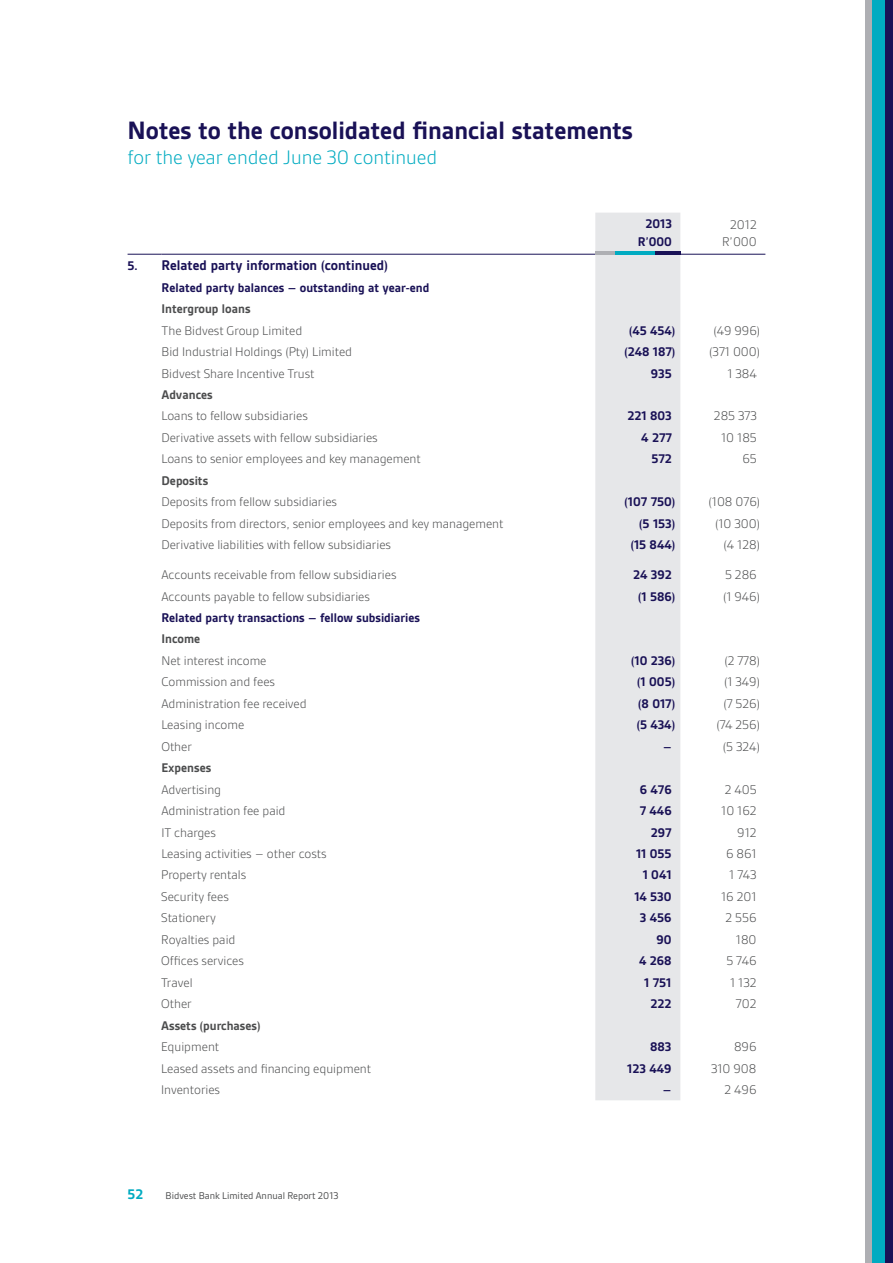
<style>
.page{position:relative;width:893px;height:1263px;background:#fff}
.page>*{position:absolute;margin:0;border:0;box-sizing:border-box;transform-origin:0 0}
.t1{font:700 27px "Gesta";color:#191156}
.t2{font:300 21px "Gesta";color:#00abc1}
.t3{font:700 15px "Gesta";color:#191156}
.t4{font:700 15px "Gesta";color:#00abc1}
.t5{font:300 13.5px/21.5px "Gesta";color:#4b4c4d}
.t6{font:700 13.5px/21.5px "Gesta";color:#191156}
.t7{font:700 13.5px/21.5px "Gesta";color:#4b4c4d}
.t8{font:10.5px "Gesta";color:#4b4c4d}
.s1{font-size:13.5px}
.s2{color:#4b4c4d}
.s3{font-weight:300;color:#4b4c4d}
.s4{font-weight:700}
.s5{font-weight:300}
</style>
<div class="page">
<div style="left:885px;top:0;width:8px;height:1263px;background:#191156"></div>
<div style="left:865px;top:0;width:13px;height:1263px;background:#aeafb3"></div>
<div style="left:872px;top:0;width:13px;height:1263px;background:#00abc1"></div>
<div style="left:595px;top:213px;width:85px;height:887px;background:#e6e7e9"></div>
<hr style="left:128px;top:254px;width:34px;height:1px;background:#191156">
<hr style="left:162px;top:254px;width:433px;height:1px;background:#191156">
<hr style="left:680px;top:254px;width:85px;height:1px;background:#191156">
<hr style="left:655px;top:251px;width:25px;height:4px;background:#191156">
<hr style="left:595px;top:251px;width:40px;height:4px;background:#aeafb3">
<hr style="left:615px;top:251px;width:40px;height:4px;background:#00abc1">
<p class="t1" style="left:128px;top:115px;width:507px">Notes to the consolidated financial statements</p>
<p class="t2" style="left:128px;top:146px;width:311px">for the year ended June 30 continued</p>
<p class="t3" style="left:128px;top:257px;width:262px"><span class="s1">5.</span> Related party information (continued)</p>
<p class="t6" style="left:162px;top:277px;width:269px">Related party balances – outstanding at year-end<br><span class="s2">Intergroup loans<br></span><span class="s3">The Bidvest Group Limited</span></p>
<p class="t6" style="left:638px;top:214px;width:35px;line-height:18px;text-align:center">2013<br>R’000</p>
<p class="t5" style="left:722px;top:217px;width:36px;line-height:16.5px;text-align:center">2012<br>R’000</p>
<p class="t6" style="left:629px;top:320px;width:48px">(45 454)</p>
<p class="t5" style="left:713px;top:320px;width:48px">(49 996)</p>
<p class="t5" style="left:162px;top:341px;width:192px">Bid Industrial Holdings (Pty) Limited</p>
<p class="t6" style="left:624px;top:341px;width:52px">(248 187)</p>
<p class="t5" style="left:709px;top:341px;width:52px">(371 000)</p>
<p class="t5" style="left:162px;top:362px;width:154px">Bidvest Share Incentive Trust</p>
<p class="t6" style="left:651px;top:363px;width:22px">935</p>
<p class="t5" style="left:727px;top:362px;width:31px">1 384</p>
<p class="t5" style="left:162px;top:384px;width:148px"><span class="s4">Advances<br></span>Loans to fellow subsidiaries</p>
<p class="t6" style="left:627px;top:405px;width:46px">221 803</p>
<p class="t5" style="left:714px;top:405px;width:44px">285 373</p>
<p class="t5" style="left:162px;top:427px;width:218px">Derivative assets with fellow subsidiaries</p>
<p class="t6" style="left:641px;top:427px;width:32px">4 277</p>
<p class="t5" style="left:721px;top:427px;width:37px">10 185</p>
<p class="t5" style="left:162px;top:448px;width:261px">Loans to senior employees and key management</p>
<p class="t6" style="left:651px;top:448px;width:22px">572</p>
<p class="t5" style="left:742px;top:448px;width:16px">65</p>
<p class="t5" style="left:161px;top:470px;width:177px"><span class="s4">Deposits<br></span>Deposits from fellow subsidiaries</p>
<p class="t6" style="left:625px;top:491px;width:52px">(107 750)</p>
<p class="t5" style="left:709px;top:491px;width:53px">(108 076)</p>
<p class="t5" style="left:161px;top:513px;width:343px">Deposits from directors, senior employees and key management</p>
<p class="t6" style="left:639px;top:513px;width:37px">(5 153)</p>
<p class="t5" style="left:715px;top:513px;width:47px">(10 300)</p>
<p class="t5" style="left:161px;top:534px;width:231px">Derivative liabilities with fellow subsidiaries</p>
<p class="t6" style="left:631px;top:534px;width:46px">(15 844)</p>
<p class="t5" style="left:724px;top:534px;width:38px">(4 128)</p>
<p class="t5" style="left:161px;top:564px;width:237px">Accounts receivable from fellow subsidiaries</p>
<p class="t6" style="left:633px;top:564px;width:40px">24 392</p>
<p class="t5" style="left:725px;top:564px;width:33px">5 286</p>
<p class="t5" style="left:161px;top:586px;width:210px">Accounts payable to fellow subsidiaries</p>
<p class="t6" style="left:638px;top:586px;width:38px">(1 586)</p>
<p class="t5" style="left:723px;top:586px;width:39px">(1 946)</p>
<p class="t6" style="left:161px;top:607px;width:260px">Related party transactions – fellow subsidiaries<br><span class="s2">Income<br></span><span class="s3">Net interest income</span></p>
<p class="t6" style="left:631px;top:650px;width:45px">(10 236)</p>
<p class="t5" style="left:724px;top:650px;width:37px">(2 778)</p>
<p class="t5" style="left:161px;top:671px;width:115px">Commission and fees</p>
<p class="t6" style="left:637px;top:671px;width:39px">(1 005)</p>
<p class="t5" style="left:724px;top:671px;width:37px">(1 349)</p>
<p class="t5" style="left:161px;top:693px;width:147px">Administration fee received</p>
<p class="t6" style="left:638px;top:693px;width:38px">(8 017)</p>
<p class="t5" style="left:723px;top:693px;width:38px">(7 526)</p>
<p class="t5" style="left:161px;top:714px;width:84px">Leasing income</p>
<p class="t6" style="left:637px;top:714px;width:40px">(5 434)</p>
<p class="t5" style="left:716px;top:714px;width:45px">(74 256)</p>
<p class="t5" style="left:161px;top:736px;width:32px">Other</p>
<p class="t6" style="left:663px;top:736px;width:10px">–</p>
<p class="t5" style="left:723px;top:736px;width:39px">(5 324)</p>
<p class="t5" style="left:161px;top:757px;width:61px"><span class="s4">Expenses<br></span>Advertising</p>
<p class="t6" style="left:640px;top:779px;width:33px">6 476</p>
<p class="t5" style="left:725px;top:779px;width:33px">2 405</p>
<p class="t5" style="left:161px;top:800px;width:126px">Administration fee paid</p>
<p class="t6" style="left:640px;top:800px;width:33px">7 446</p>
<p class="t5" style="left:721px;top:800px;width:37px">10 162</p>
<p class="t5" style="left:161px;top:821px;width:56px">IT charges</p>
<p class="t6" style="left:651px;top:821px;width:22px">297</p>
<p class="t5" style="left:737px;top:821px;width:21px">912</p>
<p class="t5" style="left:161px;top:843px;width:167px">Leasing activities – other costs</p>
<p class="t6" style="left:636px;top:843px;width:37px">11 055</p>
<p class="t5" style="left:726px;top:843px;width:32px">6 861</p>
<p class="t5" style="left:161px;top:864px;width:86px">Property rentals</p>
<p class="t6" style="left:643px;top:864px;width:30px">1 041</p>
<p class="t5" style="left:729px;top:864px;width:29px">1 743</p>
<p class="t5" style="left:161px;top:886px;width:69px">Security fees</p>
<p class="t6" style="left:634px;top:886px;width:39px">14 530</p>
<p class="t5" style="left:721px;top:886px;width:37px">16 201</p>
<p class="t5" style="left:161px;top:907px;width:56px">Stationery</p>
<p class="t6" style="left:640px;top:907px;width:33px">3 456</p>
<p class="t5" style="left:725px;top:907px;width:33px">2 556</p>
<p class="t5" style="left:161px;top:929px;width:76px">Royalties paid</p>
<p class="t6" style="left:656px;top:929px;width:17px">90</p>
<p class="t5" style="left:736px;top:929px;width:22px">180</p>
<p class="t5" style="left:161px;top:950px;width:84px">Offices services</p>
<p class="t6" style="left:639px;top:950px;width:34px">4 268</p>
<p class="t5" style="left:726px;top:950px;width:32px">5 746</p>
<p class="t5" style="left:161px;top:972px;width:33px">Travel</p>
<p class="t6" style="left:644px;top:972px;width:29px">1 751</p>
<p class="t5" style="left:730px;top:972px;width:28px">1 132</p>
<p class="t5" style="left:161px;top:993px;width:32px">Other</p>
<p class="t6" style="left:650px;top:993px;width:23px">222</p>
<p class="t5" style="left:736px;top:993px;width:22px">702</p>
<p class="t7" style="left:161px;top:1015px;width:101px">Assets (purchases)<br><span class="s5">Equipment</span></p>
<p class="t6" style="left:650px;top:1036px;width:23px">883</p>
<p class="t5" style="left:734px;top:1036px;width:24px">896</p>
<p class="t5" style="left:161px;top:1057px;width:211px">Leased assets and financing equipment</p>
<p class="t6" style="left:627px;top:1057px;width:46px">123 449</p>
<p class="t5" style="left:711px;top:1057px;width:47px">310 908</p>
<p class="t5" style="left:161px;top:1079px;width:60px">Inventories</p>
<p class="t6" style="left:663px;top:1079px;width:10px">–</p>
<p class="t5" style="left:724px;top:1079px;width:34px">2 496</p>
<p class="t4" style="left:128px;top:1185px;width:17px">52</p>
<p class="t8" style="left:166px;top:1189px;width:174px">Bidvest Bank Limited Annual Report 2013</p>
</div>
